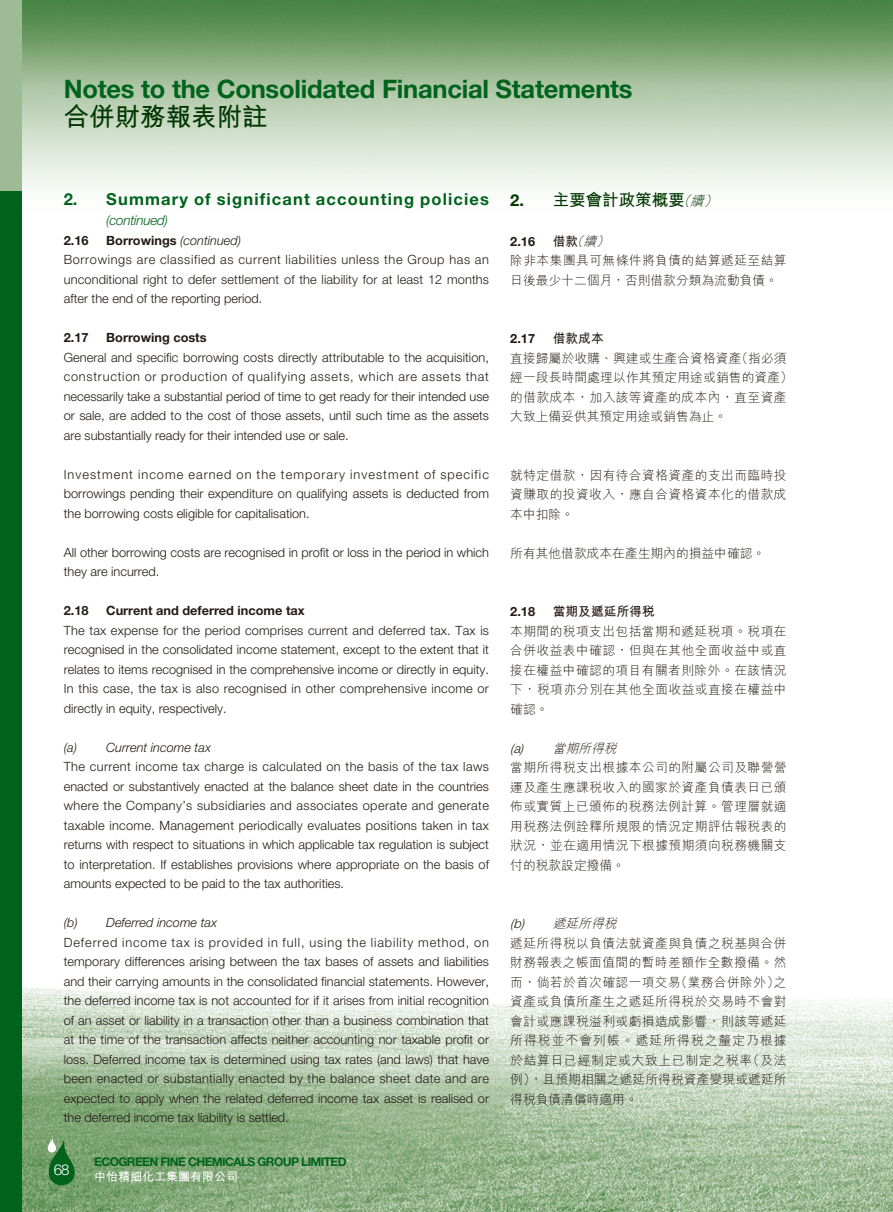
<style>
.page{position:relative;width:893px;height:1212px;background:#fff}
.page>*{position:absolute;margin:0;border:0;box-sizing:border-box;transform-origin:0 0}
.t1{font:700 25.5px "Helvetica Neue LT Std";letter-spacing:-.01em;color:#00631c}
.t2{font:25.5px "M Hei HK Bold E Ten B5 H";color:#003700}
.t3{font:700 16.5px "Helvetica Neue LT Std";letter-spacing:.07em;color:#00631c}
.t4{font:16.5px "M Hei HK Bold E Ten B5 H";color:#003700}
.t5{font:300 15px "Helvetica Neue LT Std";color:#fff}
.t6{font:italic 300 13.5px "Helvetica Neue LT Std";letter-spacing:-.02em;color:#00631c}
.t7{font:300 12.75px/19.5px "Helvetica Neue LT Std";color:#231916;text-align:justify}
.t8{font:12.75px/19.5px "M Hei HK Light E Ten B5 H";letter-spacing:.03em;color:#231916}
.t9{font:12.75px/19.5px "M Hei HK Light E Ten B5 H";letter-spacing:.01em;color:#231916}
.t10{font:700 12.75px "Helvetica Neue LT Std";color:#231916}
.t11{font:italic 300 12.75px "Helvetica Neue LT Std";color:#231916}
.t12{font:12.75px "M Hei HK Light E Ten B5 H";color:#231916}
.t13{font:12.75px "M Hei HK Bold E Ten B5 H";color:#231916}
.t14{font:700 12px "Helvetica Neue LT Std";letter-spacing:-.05em;color:#00631c}
.t15{font:12px "M Hei HK Bold E Ten B5 H";color:#fff}
.s1{font-weight:700}
.s2{font-style:italic}
.s3{font-family:"Helvetica Neue LT Std";font-weight:700}
.s4{font-family:"M Hei HK Light E Ten B5 H";font-style:italic;font-size:13.5px}
.s5{font-family:"M Hei HK Bold E Ten B5 H"}
.s6{font-family:"Helvetica Neue LT Std";font-weight:300;font-style:italic}
</style>
<div class="page">
<img style="left:21px;top:0;width:871px;height:703px">
<img style="left:21px;top:703px;width:871px;height:509px">
<svg style="left:48px;top:1137px;width:27px;height:48px"></svg>
<div style="left:0;top:0;width:21px;height:914px;background:#9dbb94"></div>
<div style="left:0;top:191px;width:21px;height:1021px;background:#00631c"></div>
<img style="left:892px;top:0;width:1px;height:1212px">
<img style="left:892px;top:703px;width:1px;height:509px">
<h1 class="t1" style="left:64px;top:80px;width:570px">Notes to the Consolidated Financial Statements</h1>
<h1 class="t2" style="left:64px;top:107px;width:205px">合併財務報表附註</h1>
<p class="t3" style="left:64px;top:193px;width:427px">2. Summary of significant accounting policies</p>
<p class="t6" style="left:106px;top:215px;width:63px">(continued)</p>
<p class="t10" style="left:64px;top:236px;width:26px">2.16</p>
<p class="t7" style="left:64px;top:232px;width:427px;text-align:left;text-indent:43px"><span class="s1">Borrowings</span> <span class="s2">(continued)<br></span>Borrowings are classified as current liabilities unless the Group has an unconditional right to defer settlement of the liability for at least 12 months after the end of the reporting period.</p>
<p class="t10" style="left:64px;top:333px;width:26px">2.17</p>
<p class="t10" style="left:106px;top:333px;width:102px">Borrowing costs</p>
<p class="t7" style="left:64px;top:349px;width:427px">General and specific borrowing costs directly attributable to the acquisition, construction or production of qualifying assets, which are assets that necessarily take a substantial period of time to get ready for their intended use or sale, are added to the cost of those assets, until such time as the assets are substantially ready for their intended use or sale.</p>
<p class="t7" style="left:64px;top:466px;width:427px">Investment income earned on the temporary investment of specific borrowings pending their expenditure on qualifying assets is deducted from the borrowing costs eligible for capitalisation.</p>
<p class="t7" style="left:64px;top:544px;width:427px">All other borrowing costs are recognised in profit or loss in the period in which they are incurred.</p>
<p class="t10" style="left:64px;top:606px;width:26px">2.18</p>
<p class="t10" style="left:106px;top:606px;width:200px">Current and deferred income tax</p>
<p class="t7" style="left:64px;top:622px;width:427px">The tax expense for the period comprises current and deferred tax. Tax is recognised in the consolidated income statement, except to the extent that it relates to items recognised in the comprehensive income or directly in equity.<br>In this case, the tax is also recognised in other comprehensive income or directly in equity, respectively.</p>
<p class="t11" style="left:64px;top:743px;width:149px">(a) Current income tax</p>
<p class="t7" style="left:64px;top:758px;width:427px">The current income tax charge is calculated on the basis of the tax laws enacted or substantively enacted at the balance sheet date in the countries where the Company’s subsidiaries and associates operate and generate taxable income. Management periodically evaluates positions taken in tax returns with respect to situations in which applicable tax regulation is subject to interpretation. If establishes provisions where appropriate on the basis of amounts expected to be paid to the tax authorities.</p>
<p class="t11" style="left:64px;top:918px;width:155px">(b) Deferred income tax</p>
<p class="t7" style="left:64px;top:934px;width:427px">Deferred income tax is provided in full, using the liability method, on temporary differences arising between the tax bases of assets and liabilities and their carrying amounts in the consolidated financial statements. However, the deferred income tax is not accounted for if it arises from initial recognition of an asset or liability in a transaction other than a business combination that at the time of the transaction affects neither accounting nor taxable profit or loss. Deferred income tax is determined using tax rates (and laws) that have been enacted or substantially enacted by the balance sheet date and are expected to apply when the related deferred income tax asset is realised or the deferred income tax liability is settled.</p>
<p class="t5" style="left:54px;top:1164px;width:17px">68</p>
<p class="t14" style="left:94px;top:1157px;width:254px">ECOGREEN FINE CHEMICALS GROUP LIMITED</p>
<p class="t15" style="left:94px;top:1171px;width:145px">中怡精細化工集團有限公司</p>
<p class="t4" style="left:510px;top:194px;width:212px"><span class="s3">2.</span> 主要會計政策概要<span class="s4">（續）</span></p>
<p class="t10" style="left:510px;top:236px;width:26px">2.16</p>
<p class="t8" style="left:510px;top:233px;width:278px;text-indent:43px"><span class="s5">借款</span><span class="s2">（續）<br></span>除非本集團具可無條件將負債的結算遞延至結算日後最少十二個月，否則借款分類為流動負債。</p>
<p class="t10" style="left:510px;top:334px;width:26px">2.17</p>
<p class="t13" style="left:553px;top:333px;width:52px">借款成本</p>
<p class="t9" style="left:510px;top:350px;width:284px">直接歸屬於收購、興建或生產合資格資產（指必須經一段長時間處理以作其預定用途或銷售的資產）的借款成本，加入該等資產的成本內，直至資產大致上備妥供其預定用途或銷售為止。</p>
<p class="t8" style="left:510px;top:467px;width:278px;text-align:justify">就特定借款，因有待合資格資產的支出而臨時投資賺取的投資收入，應自合資格資本化的借款成本中扣除。</p>
<p class="t12" style="left:510px;top:548px;width:256px">所有其他借款成本在產生期內的損益中確認。</p>
<p class="t10" style="left:510px;top:607px;width:26px">2.18</p>
<p class="t13" style="left:553px;top:606px;width:103px">當期及遞延所得稅</p>
<p class="t8" style="left:510px;top:623px;width:278px;text-align:justify">本期間的稅項支出包括當期和遞延稅項。稅項在合併收益表中確認，但與在其他全面收益中或直接在權益中確認的項目有關者則除外。在該情況下，稅項亦分別在其他全面收益或直接在權益中確認。</p>
<p class="t8" style="left:510px;top:740px;width:278px"><span class="s6">(a)</span> <span class="s2">當期所得稅<br></span>當期所得稅支出根據本公司的附屬公司及聯營營運及產生應課稅收入的國家於資產負債表日已頒佈或實質上已頒佈的稅務法例計算。管理層就適用稅務法例詮釋所規限的情況定期評估報稅表的狀況，並在適用情況下根據預期須向稅務機關支付的稅款設定撥備。</p>
<p class="t8" style="left:510px;top:915px;width:278px"><span class="s6">(b)</span> <span class="s2">遞延所得稅<br></span>遞延所得稅以負債法就資產與負債之稅基與合併財務報表之帳面值間的暫時差額作全數撥備。然而，倘若於首次確認一項交易（業務合併除外）之資產或負債所產生之遞延所得稅於交易時不會對會計或應課稅溢利或虧損造成影響，則該等遞延所得稅並不會列帳。遞延所得稅之釐定乃根據於結算日已經制定或大致上已制定之稅率（及法例），且預期相關之遞延所得稅資產變現或遞延所得稅負債清償時適用。</p>
</div>
